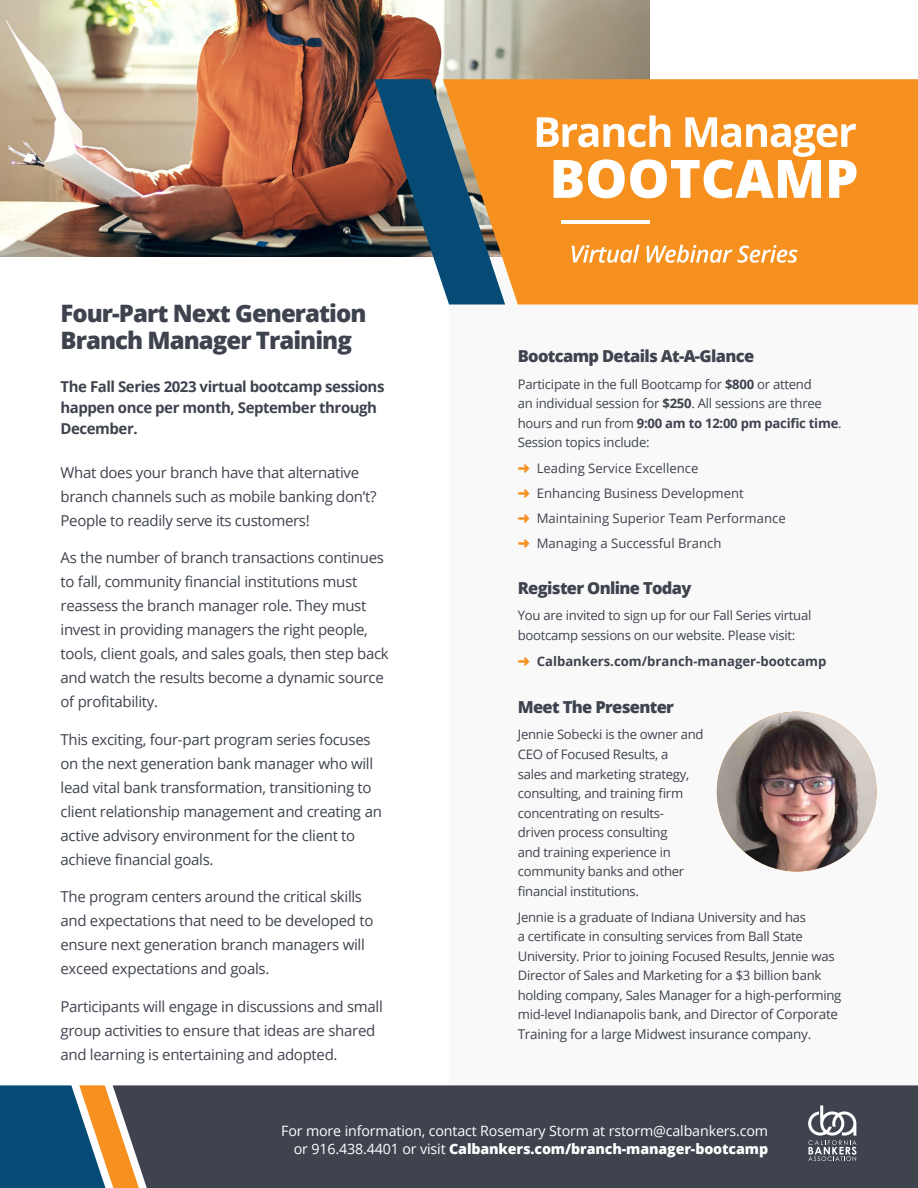
<style>
.page{position:relative;width:918px;height:1188px;background:#fff}
.page>*{position:absolute;margin:0;border:0;box-sizing:border-box;transform-origin:0 0}
.t1{font:800 24px/27px "Open Sans";letter-spacing:-.04em;color:#3e434e}
.t2{font:800 16.5px "Open Sans";letter-spacing:-.04em;color:#3e434e}
.t3{font:15px/24px "Open Sans";letter-spacing:-.02em;color:#3e434e}
.t4{font:700 15px/21px "Open Sans";letter-spacing:-.03em;color:#3e434e}
.t5{font:14.25px/18px "Open Sans";letter-spacing:-.01em;color:#fff;text-align:right}
.t6{font:13.5px "Open Sans";letter-spacing:-.02em;color:#3e434e}
.t7{font:13.2px/19.5px "Open Sans";letter-spacing:-.02em;color:#3e434e}
.t8{font:13.2px "Open Sans";color:#3e434e}
.t9{font:700 13.2px "Open Sans";color:#3e434e}
.s1{font-weight:700}
.s2{color:#f69120}
.s3{font-style:inherit}
.s4{font-size:13.5px}
.s5{font-weight:800}
</style>
<div class="page">
<div style="left:449px;top:248px;width:469px;height:895px;background:#f9f9f9"></div>
<img style="left:0;top:0;width:649px;height:256px">
<svg style="left:374px;top:79px;width:69px;height:207px;background:#546372"></svg>
<svg style="left:443px;top:79px;width:475px;height:226px;background:#e28e2d"></svg>
<svg style="left:572px;top:245px;width:226px;height:18px"></svg>
<svg style="left:537px;top:115px;width:320px;height:83px"></svg>
<hr style="left:561px;top:221px;width:89px;height:3px;background:#fff">
<img style="left:717px;top:712px;width:160px;height:160px;border-radius:80px">
<svg style="left:0;top:1085px;width:113px;height:103px;background:#3b6275"></svg>
<div style="left:113px;top:1085px;width:805px;height:103px;background:#3e434e"></div>
<svg style="left:808px;top:1105px;width:48px;height:56px"></svg>
<p class="t1" style="left:61px;top:298px;width:307px">Four-Part Next Generation<br>Branch Manager Training</p>
<p class="t4" style="left:61px;top:375px;width:325px">The Fall Series 2023 virtual bootcamp sessions happen once per month, September through<br>December.</p>
<p class="t3" style="left:61px;top:460px;width:317px">What does your branch have that alternative branch channels such as mobile banking don’t?<br>People to readily serve its customers!</p>
<p class="t3" style="left:61px;top:546px;width:330px">As the number of branch transactions continues to fall, community financial institutions must reassess the branch manager role. They must invest in providing managers the right people, tools, client goals, and sales goals, then step back and watch the results become a dynamic source of profitability.</p>
<p class="t3" style="left:61px;top:727px;width:323px">This exciting, four-part program series focuses on the next generation bank manager who will lead vital bank transformation, transitioning to client relationship management and creating an active advisory environment for the client to achieve financial goals.</p>
<p class="t3" style="left:61px;top:885px;width:314px">The program centers around the critical skills and expectations that need to be developed to ensure next generation branch managers will exceed expectations and goals.</p>
<p class="t3" style="left:61px;top:994px;width:324px">Participants will engage in discussions and small group activities to ensure that ideas are shared and learning is entertaining and adopted.</p>
<p class="t2" style="left:518px;top:344px;width:238px">Bootcamp Details At-A-Glance</p>
<p class="t7" style="left:518px;top:374px;width:325px">Participate in the full Bootcamp for <span class="s1">$800</span> or attend<br>an individual session for <span class="s1">$250</span>. All sessions are three hours and run from <span class="s1">9:00 am to 12:00 pm pacific time</span>.<br>Session topics include:</p>
<p class="t8" style="left:518px;top:460px;width:182px"><span class="s2">➜</span> Leading Service Excellence</p>
<p class="t8" style="left:518px;top:485px;width:227px"><span class="s2">➜</span> Enhancing Business Development</p>
<p class="t8" style="left:518px;top:509px;width:269px"><span class="s2">➜</span> Maintaining Superior Team Performance</p>
<p class="t8" style="left:518px;top:534px;width:205px"><span class="s2">➜</span> Managing a Successful Branch</p>
<p class="t2" style="left:518px;top:576px;width:175px">Register Online Today</p>
<p class="t7" style="left:518px;top:605px;width:295px">You are invited to sign up for our <span class="s3">Fall</span> Series virtual bootcamp sessions on our website. Please visit:</p>
<p class="t9" style="left:518px;top:652px;width:310px"><span class="s2">➜</span> Calbankers.com/branch-manager-bootcamp</p>
<p class="t2" style="left:518px;top:695px;width:158px">Meet The Presenter</p>
<p class="t7" style="left:518px;top:725px;width:187px">Jennie Sobecki is the owner and<br>CEO of Focused Results, a<br>sales and marketing strategy, consulting, and training firm concentrating on results&shy;driven process consulting<br>and training experience in community banks and other financial institutions.</p>
<p class="t7" style="left:518px;top:907px;width:325px">Jennie is a graduate of Indiana University and has<br>a certificate in consulting services from Ball State University. Prior to joining Focused Results, Jennie was Director of Sales and Marketing for a $3 billion bank holding company, Sales Manager for a high-performing mid-level Indianapolis bank, and Director <span class="s4">of Corporate</span></p>
<p class="t6" style="left:518px;top:1025px;width:295px">Training for a large Midwest insurance company.</p>
<p class="t5" style="left:281px;top:1121px;width:489px">For more information, contact Rosemary Storm at rstorm@calbankers.com or 916.438.4401 or visit <span class="s5">Calbankers.com/branch-manager-bootcamp</span></p>
</div>
